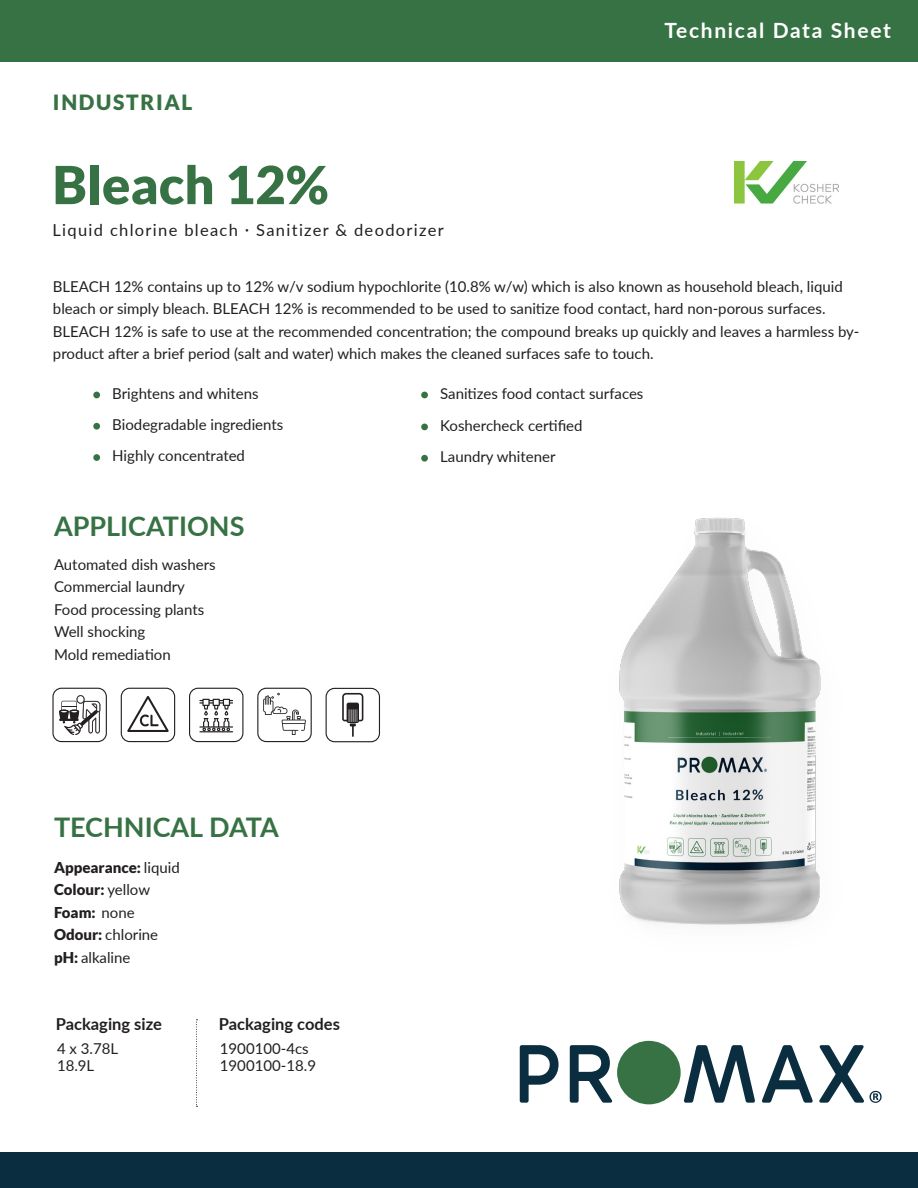
<style>
.page{position:relative;width:918px;height:1188px;background:#fff}
.page>*{position:absolute;margin:0;border:0;box-sizing:border-box;transform-origin:0 0}
.t1{font:900 52.5px "Lato";color:#377244}
.t2{font:700 27px "Lato";color:#377244}
.t3{font:700 21px "Lato";letter-spacing:.08em;color:#fff}
.t4{font:900 21px "Lato";letter-spacing:.08em;color:#377244}
.t5{font:16.5px "Lato";letter-spacing:.08em;color:#231f20}
.t6{font:700 16.5px "Lato";color:#231f20}
.t7{font:15px/22.5px "Lato";color:#231f20}
.t8{font:900 15px "Lato";color:#231f20}
.s1{font-weight:400}
.s2{font-weight:900}
</style>
<div class="page">
<div style="left:0;top:0;width:918px;height:61px;background:#377244"></div>
<div style="left:0;top:1153px;width:918px;height:35px;background:#0a2e40"></div>
<svg style="left:196px;top:1019px;width:2px;height:88px"></svg>
<div style="left:93px;top:392px;width:7px;height:6px;background:#377244;border-radius:50%"></div>
<div style="left:421px;top:392px;width:7px;height:6px;background:#377244;border-radius:50%"></div>
<div style="left:421px;top:424px;width:7px;height:6px;background:#377244;border-radius:50%"></div>
<div style="left:421px;top:455px;width:7px;height:7px;background:#377244;border-radius:50%"></div>
<div style="left:93px;top:423px;width:7px;height:7px;background:#377244;border-radius:50%"></div>
<div style="left:93px;top:454px;width:7px;height:7px;background:#377244;border-radius:50%"></div>
<img style="left:619px;top:517px;width:202px;height:408px">
<svg style="left:520px;top:1045px;width:39px;height:58px"></svg>
<svg style="left:570px;top:1045px;width:43px;height:58px"></svg>
<svg style="left:684px;top:1045px;width:71px;height:58px"></svg>
<svg style="left:762px;top:1045px;width:51px;height:58px"></svg>
<svg style="left:819px;top:1045px;width:63px;height:58px"></svg>
<div style="left:617px;top:1041px;width:64px;height:63px;background:#377244;border-radius:50%"></div>
<img style="left:734px;top:162px;width:105px;height:41px">
<div style="left:52px;top:688px;width:55px;height:54px;border:1px solid #231f20;border-radius:8px"></div>
<div style="left:121px;top:688px;width:54px;height:54px;border:1px solid #231f20;border-radius:8px"></div>
<div style="left:189px;top:688px;width:54px;height:54px;border:1px solid #231f20;border-radius:8px"></div>
<div style="left:257px;top:688px;width:55px;height:54px;border:1px solid #231f20;border-radius:8px"></div>
<svg style="left:59px;top:695px;width:41px;height:40px"></svg>
<svg style="left:127px;top:696px;width:42px;height:36px"></svg>
<svg style="left:199px;top:699px;width:34px;height:33px"></svg>
<svg style="left:263px;top:693px;width:43px;height:42px"></svg>
<div style="left:326px;top:688px;width:54px;height:54px;border:1px solid #231f20;border-radius:8px"></div>
<svg style="left:342px;top:693px;width:21px;height:44px"></svg>
<p class="t4" style="left:53px;top:90px;width:141px">INDUSTRIAL</p>
<p class="t1" style="left:52px;top:154px;width:278px">Bleach 12%</p>
<p class="t5" style="left:52px;top:218px;width:393px">Liquid chlorine bleach · Sanitizer &amp; deodorizer</p>
<p class="t3" style="left:664px;top:15px;width:228px">Technical Data Sheet</p>
<p class="t7" style="left:53px;top:275px;width:808px">BLEACH 12% contains up to 12% w/v sodium hypochlorite (10.8% w/w) which is also known as household bleach, liquid bleach or simply bleach. BLEACH 12% is recommended to be used to sanitize food contact, hard non-porous surfaces.<br>BLEACH 12% is safe to use at the recommended concentration; the compound breaks up quickly and leaves a harmless by&shy;product after a brief period (salt and water) which makes the cleaned surfaces safe to touch.</p>
<p class="t7" style="left:112px;top:381px;width:148px">Brightens and whitens</p>
<p class="t7" style="left:440px;top:381px;width:205px">Sanitizes food contact surfaces</p>
<p class="t7" style="left:440px;top:413px;width:144px">Koshercheck certified</p>
<p class="t7" style="left:440px;top:445px;width:117px">Laundry whitener</p>
<p class="t7" style="left:112px;top:413px;width:173px">Biodegradable ingredients</p>
<p class="t7" style="left:112px;top:444px;width:134px">Highly concentrated</p>
<p class="t2" style="left:54px;top:506px;width:192px">APPLICATIONS</p>
<p class="t7" style="left:54px;top:553px;width:163px">Automated dish washers</p>
<p class="t7" style="left:54px;top:575px;width:133px">Commercial laundry</p>
<p class="t7" style="left:54px;top:598px;width:152px">Food processing plants</p>
<p class="t7" style="left:54px;top:620px;width:93px">Well shocking</p>
<p class="t7" style="left:54px;top:643px;width:118px">Mold remediation</p>
<p class="t2" style="left:54px;top:807px;width:226px">TECHNICAL DATA</p>
<p class="t8" style="left:54px;top:858px;width:127px">Appearance: <span class="s1">liquid</span></p>
<p class="t8" style="left:54px;top:881px;width:98px">Colour: <span class="s1">yellow</span></p>
<p class="t8" style="left:54px;top:903px;width:82px">Foam: <span class="s1">none</span></p>
<p class="t7" style="left:54px;top:923px;width:106px"><span class="s2">Odour:</span> chlorine</p>
<p class="t7" style="left:54px;top:945px;width:78px"><span class="s2">pH:</span> alkaline</p>
<p class="t6" style="left:56px;top:1012px;width:108px">Packaging size</p>
<p class="t6" style="left:219px;top:1012px;width:123px">Packaging codes</p>
<p class="t7" style="left:57px;top:1037px;width:63px">4 x 3.78L</p>
<p class="t7" style="left:57px;top:1053px;width:39px">18.9L</p>
<p class="t7" style="left:220px;top:1040px;width:98px;line-height:16.5px">1900100-4cs<br>1900100-18.9</p>
</div>
